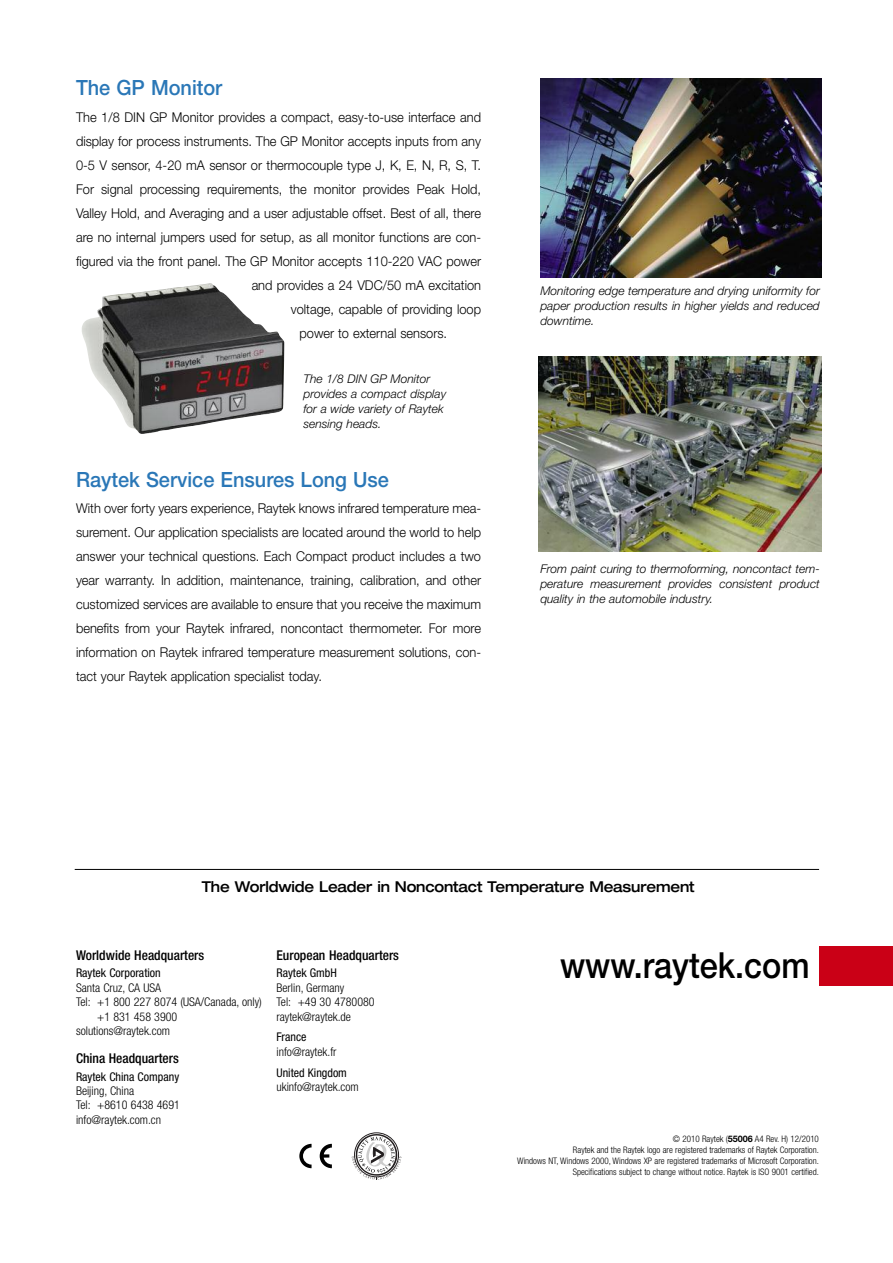
<style>
.page{position:relative;width:893px;height:1263px;background:#fff}
.page>*{position:absolute;margin:0;border:0;box-sizing:border-box;transform-origin:0 0}
.t1{font:500 36px "Helvetica Neue";color:#000;scale:.9 1}
.t2{font:500 21px "Helvetica Neue";color:#2a77b7;scale:.95 1}
.t3{font:500 expanded 15px "Helvetica Neue";letter-spacing:-.01em;color:#000;scale:.9 1}
.t4{font:300 13.5px/24px "Helvetica Neue";color:#000;text-align:justify;scale:.95 1}
.t5{font:500 condensed 13.5px "Helvetica Neue";color:#000}
.t6{font:italic 300 12px/15px "Helvetica Neue";color:#000;text-align:justify}
.t7{font:300 condensed 12px/14.4px "Helvetica Neue";color:#000}
.t8{font:condensed 12px "Helvetica Neue";color:#000}
.t9{font:300 condensed 9px/10.8px "Helvetica Neue";color:#000;text-align:right}
.s1{font-weight:700;font-stretch:normal}
</style>
<div class="page">
<svg style="left:320px;top:1144px;width:12px;height:24px"></svg>
<svg style="left:299px;top:1144px;width:13px;height:24px"></svg>
<img style="left:539px;top:356px;width:282px;height:196px">
<img style="left:541px;top:79px;width:280px;height:198px">
<svg style="left:352px;top:1134px;width:49px;height:45px"></svg>
<img style="left:82px;top:283px;width:202px;height:151px">
<div style="left:820px;top:947px;width:73px;height:39px;background:#ca0016"></div>
<hr style="left:75px;top:869px;width:744px;height:1px;background:#000">
<h2 class="t2" style="left:76px;top:80px;width:156px">The GP Monitor</h2>
<p class="t4" style="left:76px;top:106px;width:428px">The 1/8 DIN GP Monitor provides a compact, easy-to-use interface and</p>
<p class="t4" style="left:76px;top:130px;width:428px">display for process instruments. The GP Monitor accepts inputs from any</p>
<p class="t4" style="left:76px;top:154px;width:428px">0-5 V sensor, 4-20 mA sensor or thermocouple type J, K, E, N, R, S, T.</p>
<p class="t4" style="left:76px;top:178px;width:428px">For signal processing requirements, the monitor provides Peak Hold,</p>
<p class="t4" style="left:76px;top:202px;width:428px">Valley Hold, and Averaging and a user adjustable offset. Best of all, there</p>
<p class="t4" style="left:76px;top:226px;width:428px">are no internal jumpers used for setup, as all monitor functions are con-</p>
<p class="t4" style="left:76px;top:250px;width:428px">figured via the front panel. The GP Monitor accepts 110-220 VAC power</p>
<p class="t4" style="left:252px;top:274px;width:243px">and provides a 24 VDC/50 mA excitation</p>
<p class="t4" style="left:291px;top:298px;width:202px">voltage, capable of providing loop</p>
<p class="t4" style="left:300px;top:322px;width:157px">power to external sensors.</p>
<p class="t6" style="left:303px;top:372px;width:144px;text-align:left">The 1/8 DIN GP Monitor provides a compact display for a wide variety of Raytek sensing heads.</p>
<h2 class="t2" style="left:76px;top:472px;width:331px">Raytek Service Ensures Long Use</h2>
<p class="t4" style="left:76px;top:498px;width:428px">With over forty years experience, Raytek knows infrared temperature mea&shy;surement. Our application specialists are located around the world to help answer your technical questions. Each Compact product includes a two year warranty. In addition, maintenance, training, calibration, and other customized services are available to ensure that you receive the maximum benefits from your Raytek infrared, noncontact thermometer. For more information on Raytek infrared temperature measurement solutions, con&shy;tact your Raytek application specialist today.</p>
<p class="t6" style="left:540px;top:284px;width:281px">Monitoring edge temperature and drying uniformity for paper production results in higher yields and reduced downtime.</p>
<p class="t6" style="left:540px;top:562px;width:281px">From paint curing to thermoforming, noncontact tem&shy;perature measurement provides consistent product quality in the automobile industry.</p>
<p class="t3" style="left:202px;top:881px;width:549px">The Worldwide Leader in Noncontact Temperature Measurement</p>
<p class="t5" style="left:76px;top:950px;width:130px">Worldwide Headquarters</p>
<p class="t8" style="left:76px;top:969px;width:86px">Raytek Corporation</p>
<p class="t7" style="left:76px;top:981px;width:87px">Santa Cruz, CA USA</p>
<p class="t7" style="left:76px;top:996px;width:187px">Tel: +1 800 227 8074 (USA/Canada, only)</p>
<p class="t7" style="left:97px;top:1010px;width:82px">+1 831 458 3900</p>
<p class="t7" style="left:76px;top:1024px;width:96px">solutions@raytek.com</p>
<p class="t5" style="left:76px;top:1053px;width:104px">China Headquarters</p>
<p class="t8" style="left:76px;top:1072px;width:105px">Raytek China Company</p>
<p class="t7" style="left:76px;top:1084px;width:105px">Beijing, China<br>Tel: +8610 6438 4691 info@raytek.com.cn</p>
<p class="t5" style="left:276px;top:950px;width:124px">European Headquarters</p>
<p class="t8" style="left:276px;top:969px;width:62px">Raytek GmbH</p>
<p class="t7" style="left:276px;top:981px;width:100px">Berlin, Germany<br>Tel: +49 30 4780080 raytek@raytek.de</p>
<p class="t8" style="left:276px;top:1033px;width:31px">France</p>
<p class="t7" style="left:276px;top:1045px;width:62px">info@raytek.fr</p>
<p class="t8" style="left:276px;top:1068px;width:72px">United Kingdom</p>
<p class="t7" style="left:276px;top:1080px;width:84px">ukinfo@raytek.com</p>
<h1 class="t1" style="left:560px;top:952px;width:279px">www.raytek.com</h1>
<p class="t9" style="left:517px;top:1134px;width:303px">© 2010 Raytek (<span class="s1">55006</span> A4 Rev. H) 12/2010<br>Raytek and the Raytek logo are registered trademarks of Raytek Corporation.<br>Windows NT, Windows 2000, Windows XP are registered trademarks of Microsoft Corporation.<br>Specifications subject to change without notice. Raytek is ISO 9001 certified.</p>
</div>
